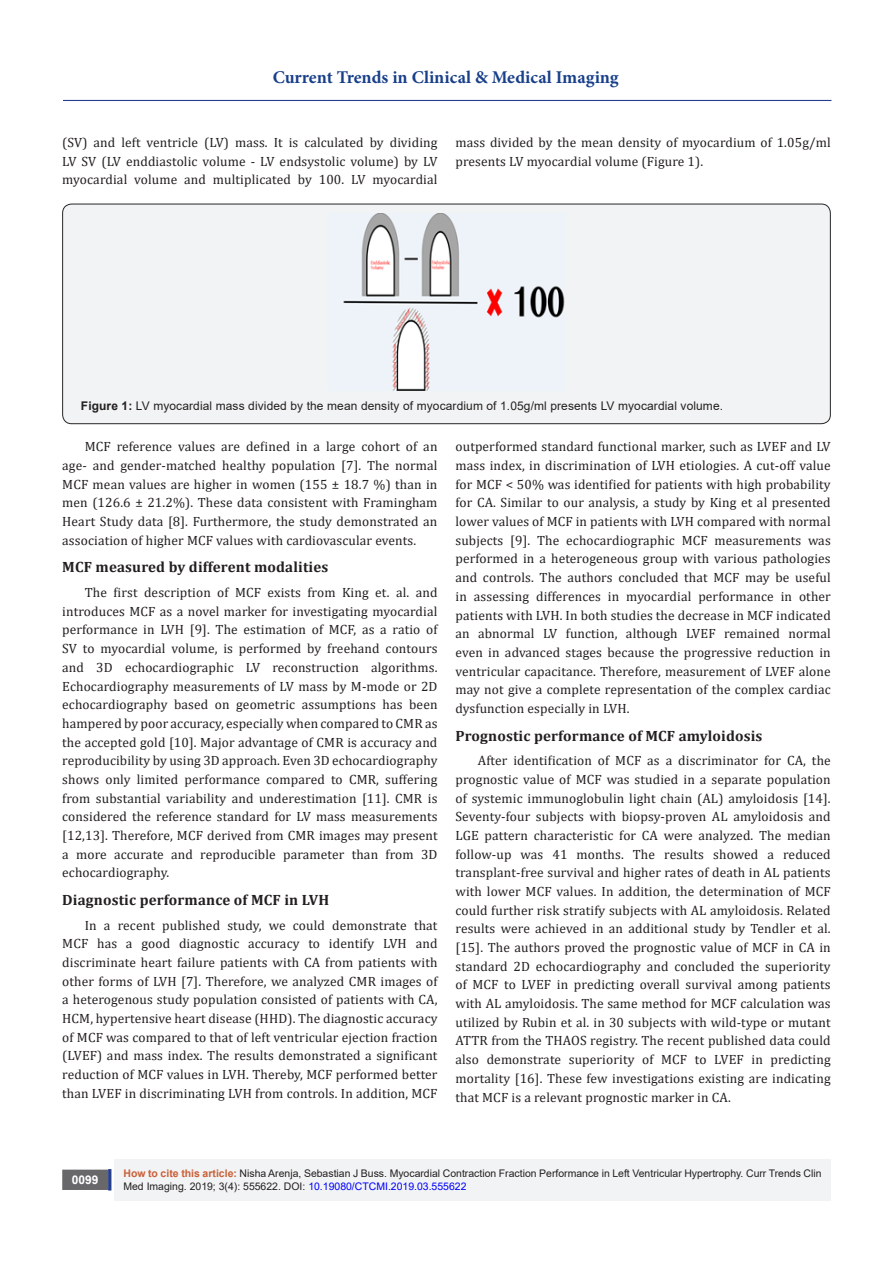
<style>
.page{position:relative;width:893px;height:1263px;background:#fff}
.page>*{position:absolute;margin:0;border:0;box-sizing:border-box;transform-origin:0 0}
.t1{font:700 18px "Minion Pro";color:#183f89}
.t2{font:700 15px "Cambria";letter-spacing:.01em;color:#231f20}
.t3{font:13.5px/18.8px "Cambria";letter-spacing:.01em;color:#231f20;text-align:justify}
.t4{font:12px "Arial";letter-spacing:.01em;color:#231f20}
.t5{font:700 12px "Arial";color:#fff}
.t6{font:10.5px/12.6px "Arial";color:#231f20}
.s1{font-weight:700}
.s2{font-weight:700;color:#ca5f37}
.s3{color:#00f}
</style>
<div class="page">
<div style="left:63px;top:1170px;width:44px;height:19px;background:#68676a"></div>
<div style="left:62px;top:1169px;width:46px;height:21px;border:2px solid #68676a"></div>
<div style="left:108px;top:1169px;width:3px;height:21px;background:#253f8e;border:2px solid #253f8e"></div>
<div style="left:114px;top:1159px;width:717px;height:41px;background:#f2f3f4"></div>
<hr style="left:63px;top:100px;width:768px;height:1px;background:#253f8e">
<div style="left:63px;top:204px;width:767px;height:220px;background:#f2f3f4;border-radius:9px"></div>
<div style="left:62px;top:204px;width:769px;height:220px;border:1px solid #262626;border-radius:9px"></div>
<img style="left:343px;top:214px;width:222px;height:176px">
<h1 class="t1" style="left:273px;top:65px;width:348px">Current Trends in Clinical &amp; Medical Imaging</h1>
<p class="t3" style="left:62px;top:133px;width:377px">(SV) and left ventricle (LV) mass. It is calculated by dividing LV SV (LV enddiastolic volume - LV endsystolic volume) by LV myocardial volume and multiplicated by 100. LV myocardial</p>
<p class="t3" style="left:455px;top:133px;width:377px">mass divided by the mean density of myocardium of 1.05g/ml presents LV myocardial volume (Figure 1).</p>
<p class="t4" style="left:81px;top:397px;width:644px"><span class="s1">Figure 1:</span> LV myocardial mass divided by the mean density of myocardium of 1.05g/ml presents LV myocardial volume.</p>
<p class="t3" style="left:62px;top:437px;width:377px;text-indent:22px">MCF reference values are defined in a large cohort of an age- and gender-matched healthy population [7]. The normal MCF mean values are higher in women (155 ± 18.7 %) than in men (126.6 ± 21.2%). These data consistent with Framingham Heart Study data [8]. Furthermore, the study demonstrated an association of higher MCF values with cardiovascular events.</p>
<p class="t2" style="left:62px;top:557px;width:268px">MCF measured by different modalities</p>
<p class="t3" style="left:62px;top:583px;width:377px;text-indent:22px">The first description of MCF exists from King et. al. and introduces MCF as a novel marker for investigating myocardial performance in LVH [9]. The estimation of MCF, as a ratio of SV to myocardial volume, is performed by freehand contours and 3D echocardiographic LV reconstruction algorithms.<br>Echocardiography measurements of LV mass by M-mode or 2D echocardiography based on geometric assumptions has been hampered by poor accuracy, especially when compared to CMR as the accepted gold [10]. Major advantage of CMR is accuracy and reproducibility by using 3D approach. Even 3D echocardiography shows only limited performance compared to CMR, suffering from substantial variability and underestimation [11]. CMR is considered the reference standard for LV mass measurements [12,13]. Therefore, MCF derived from CMR images may present a more accurate and reproducible parameter than from 3D echocardiography.</p>
<p class="t2" style="left:62px;top:889px;width:269px">Diagnostic performance of MCF in LVH</p>
<p class="t3" style="left:62px;top:916px;width:377px;text-indent:22px">In a recent published study, we could demonstrate that MCF has a good diagnostic accuracy to identify LVH and discriminate heart failure patients with CA from patients with other forms of LVH [7]. Therefore, we analyzed CMR images of a heterogenous study population consisted of patients with CA, HCM, hypertensive heart disease (HHD). The diagnostic accuracy of MCF was compared to that of left ventricular ejection fraction (LVEF) and mass index. The results demonstrated a significant reduction of MCF values in LVH. Thereby, MCF performed better than LVEF in discriminating LVH from controls. In addition, MCF</p>
<p class="t3" style="left:455px;top:437px;width:377px">outperformed standard functional marker, such as LVEF and LV mass index, in discrimination of LVH etiologies. A cut-off value for MCF &lt; 50% was identified for patients with high probability for CA. Similar to our analysis, a study by King et al presented lower values of MCF in patients with LVH compared with normal subjects [9]. The echocardiographic MCF measurements was performed in a heterogeneous group with various pathologies and controls. The authors concluded that MCF may be useful in assessing differences in myocardial performance in other patients with LVH. In both studies the decrease in MCF indicated an abnormal LV function, although LVEF remained normal even in advanced stages because the progressive reduction in ventricular capacitance. Therefore, measurement of LVEF alone may not give a complete representation of the complex cardiac dysfunction especially in LVH.</p>
<p class="t2" style="left:455px;top:725px;width:308px">Prognostic performance of MCF amyloidosis</p>
<p class="t3" style="left:455px;top:751px;width:377px;text-indent:22px">After identification of MCF as a discriminator for CA, the prognostic value of MCF was studied in a separate population of systemic immunoglobulin light chain (AL) amyloidosis [14].<br>Seventy-four subjects with biopsy-proven AL amyloidosis and LGE pattern characteristic for CA were analyzed. The median follow-up was 41 months. The results showed a reduced transplant-free survival and higher rates of death in AL patients with lower MCF values. In addition, the determination of MCF could further risk stratify subjects with AL amyloidosis. Related results were achieved in an additional study by Tendler et al. [15]. The authors proved the prognostic value of MCF in CA in standard 2D echocardiography and concluded the superiority of MCF to LVEF in predicting overall survival among patients with AL amyloidosis. The same method for MCF calculation was utilized by Rubin et al. in 30 subjects with wild-type or mutant ATTR from the THAOS registry. The recent published data could also demonstrate superiority of MCF to LVEF in predicting mortality [16]. These few investigations existing are indicating that MCF is a relevant prognostic marker in CA.</p>
<p class="t5" style="left:72px;top:1171px;width:28px">0099</p>
<p class="t6" style="left:123px;top:1167px;width:700px"><span class="s2">How to cite this article:</span> Nisha Arenja, Sebastian J Buss. Myocardial Contraction Fraction Performance in Left Ventricular Hypertrophy. Curr Trends Clin<br>Med Imaging. 2019; 3(4): 555622. DOI: <span class="s3">10.19080/CTCMI.2019.03.555622</span></p>
</div>
